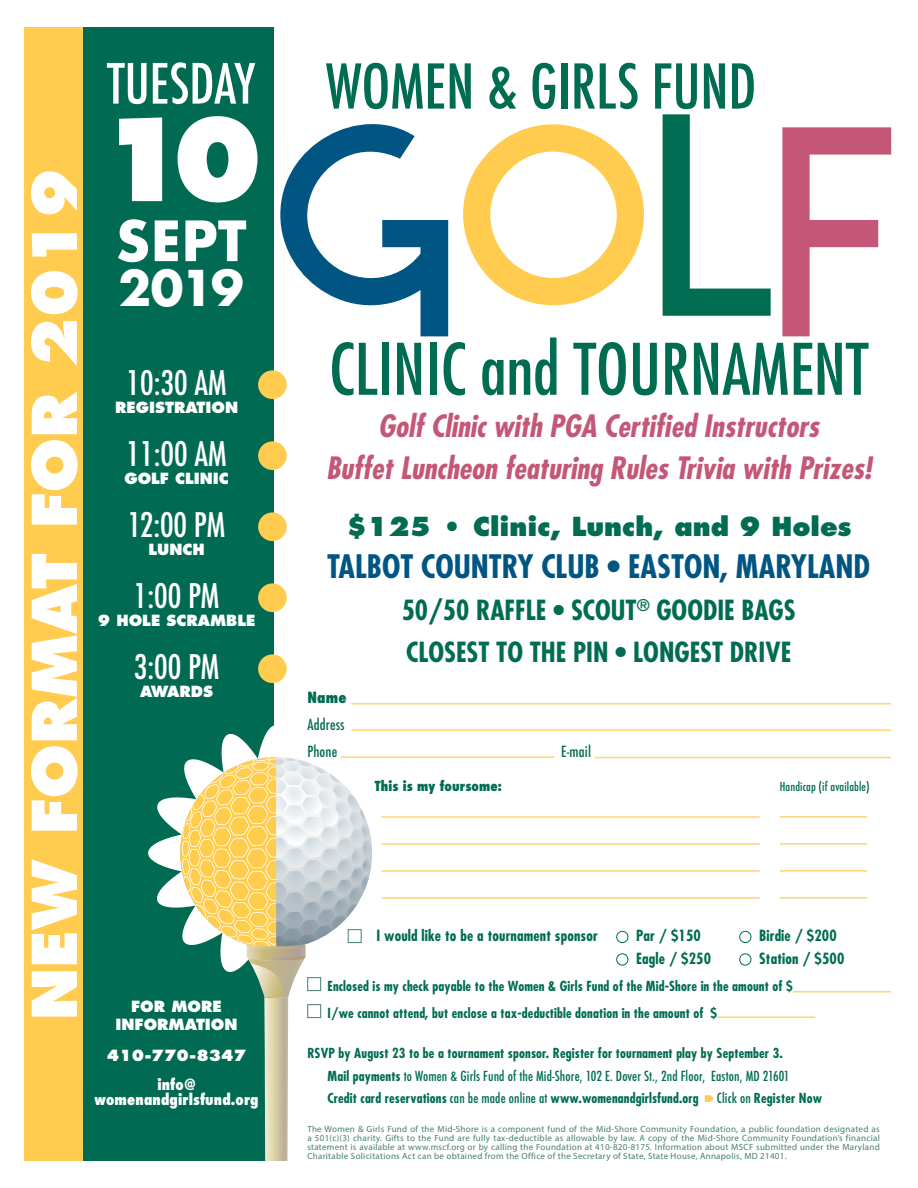
<style>
.page{position:relative;width:918px;height:1188px;background:#fff}
.page>*{position:absolute;margin:0;border:0;box-sizing:border-box;transform-origin:0 0}
.t1{font:800 111px "Futura";color:#fff}
.t2{font:condensed 69px "Futura";color:#006c52}
.t3{font:800 60px "Futura";color:#fff}
.t4{font:500 condensed 60px "Futura";color:#006c52}
.t5{font:500 condensed 54px "Futura";color:#fff}
.t6{font:700 54px "Futura";color:#fff}
.t7{font:700 48px "Futura";color:#fff}
.t8{font:condensed 33px "Futura";color:#fff}
.t9{font:700 condensed 31.5px "Futura";color:#005582}
.t10{font:italic 700 condensed 30px/42px "Futura";color:#c45778;text-align:center}
.t11{font:700 condensed 27px/42px "Futura";color:#006c52}
.t12{font:800 25.5px "Futura";color:#006c52}
.t13{font:800 15px/18px "Futura";color:#fff;text-align:center}
.t14{font:700 condensed 15px "Futura";letter-spacing:.01em;color:#006c52}
.t15{font:800 condensed 15px/15px "Futura";letter-spacing:.01em;color:#fff;text-align:center}
.t16{font:500 condensed 15px/27px "Futura";letter-spacing:.01em;color:#006c52}
.t17{font:800 condensed 15px "Futura";color:#006c52}
.t18{font:700 condensed 13.5px/22.5px "Futura";letter-spacing:.01em;color:#006c52}
.t19{font:800 condensed 13.5px "Futura";letter-spacing:.01em;color:#006c52}
.t20{font:500 condensed 12px "Futura";letter-spacing:.01em;color:#006c52}
.t21{font:9px/9px "Myriad Pro";letter-spacing:.03em;color:#477f6a;text-align:justify}
.s1{font-weight:500}
</style>
<div class="page">
<div style="left:82px;top:27px;width:192px;height:1134px;background:#006b52"></div>
<svg style="left:148px;top:725px;width:223px;height:436px"></svg>
<div style="left:24px;top:27px;width:58px;height:1134px;background:#ffcc4f"></div>
<svg style="left:280px;top:124px;width:168px;height:212px"></svg>
<svg style="left:431px;top:124px;width:213px;height:181px"></svg>
<svg style="left:663px;top:114px;width:108px;height:202px"></svg>
<svg style="left:782px;top:127px;width:109px;height:209px"></svg>
<div style="left:258px;top:370px;width:29px;height:29px;background:#ffcc4f;border-radius:50%"></div>
<div style="left:258px;top:441px;width:29px;height:29px;background:#ffcc4f;border-radius:50%"></div>
<div style="left:258px;top:512px;width:29px;height:29px;background:#ffcc4f;border-radius:50%"></div>
<div style="left:258px;top:583px;width:29px;height:29px;background:#ffcc4f;border-radius:50%"></div>
<div style="left:258px;top:654px;width:29px;height:29px;background:#ffcc4f;border-radius:50%"></div>
<hr style="left:351px;top:703px;width:540px;height:1px;background:#ffd575">
<hr style="left:351px;top:729px;width:540px;height:2px;background:#ffd575">
<hr style="left:341px;top:756px;width:213px;height:2px;background:#ffd575">
<hr style="left:594px;top:757px;width:297px;height:1px;background:#ffd575">
<hr style="left:382px;top:816px;width:378px;height:2px;background:#ffd575">
<hr style="left:780px;top:816px;width:87px;height:2px;background:#ffd575">
<hr style="left:382px;top:843px;width:378px;height:2px;background:#ffd575">
<hr style="left:780px;top:843px;width:87px;height:2px;background:#ffd575">
<hr style="left:382px;top:870px;width:378px;height:2px;background:#ffd575">
<hr style="left:780px;top:870px;width:87px;height:2px;background:#ffd575">
<hr style="left:382px;top:897px;width:378px;height:2px;background:#ffd575">
<hr style="left:780px;top:897px;width:87px;height:2px;background:#ffd575">
<div style="left:348px;top:929px;width:14px;height:14px;border:1px solid #477f6a"></div>
<div style="left:616px;top:931px;width:12px;height:12px;border:1px solid #006c52;border-radius:50%"></div>
<div style="left:739px;top:931px;width:12px;height:12px;border:1px solid #006c52;border-radius:50%"></div>
<div style="left:616px;top:953px;width:12px;height:12px;border:1px solid #006c52;border-radius:50%"></div>
<div style="left:739px;top:953px;width:12px;height:12px;border:1px solid #006c52;border-radius:50%"></div>
<div style="left:307px;top:977px;width:14px;height:14px;border:1px solid #477f6a"></div>
<hr style="left:793px;top:991px;width:98px;height:1px;background:#ffd575">
<div style="left:307px;top:1004px;width:14px;height:14px;border:1px solid #477f6a"></div>
<hr style="left:717px;top:1016px;width:98px;height:2px;background:#ffd575">
<svg style="left:705px;top:1095px;width:9px;height:7px"></svg>
<h3 class="t3" style="left:18px;top:1020px;width:854px;rotate:-90deg">NEW FORMAT FOR 2019</h3>
<h3 class="t5" style="left:107px;top:49px;width:150px">TUESDAY</h3>
<h1 class="t1" style="left:98px;top:91px;width:167px">10</h1>
<h3 class="t6" style="left:116px;top:202px;width:133px">SEPT</h3>
<h3 class="t7" style="left:118px;top:253px;width:127px">2019</h3>
<h3 class="t8" style="left:127px;top:363px;width:101px">10:30 AM</h3>
<h3 class="t13" style="left:115px;top:399px;width:125px">REGISTRATION</h3>
<h3 class="t8" style="left:127px;top:434px;width:101px">11:00 AM</h3>
<h3 class="t13" style="left:124px;top:470px;width:106px">GOLF CLINIC</h3>
<h3 class="t8" style="left:128px;top:505px;width:99px">12:00 PM</h3>
<h3 class="t13" style="left:149px;top:541px;width:58px">LUNCH</h3>
<h3 class="t8" style="left:134px;top:576px;width:87px">1:00 PM</h3>
<h3 class="t13" style="left:98px;top:612px;width:159px">9 HOLE SCRAMBLE</h3>
<h3 class="t8" style="left:134px;top:647px;width:87px">3:00 PM</h3>
<h3 class="t13" style="left:140px;top:683px;width:75px">AWARDS</h3>
<h3 class="t13" style="left:116px;top:997px;width:124px">FOR MORE<br>INFORMATION</h3>
<h3 class="t13" style="left:107px;top:1047px;width:141px">410-770-8347</h3>
<h3 class="t15" style="left:95px;top:1077px;width:165px">info@ womenandgirlsfund.org</h3>
<h3 class="t4" style="left:326px;top:48px;width:432px">WOMEN &amp; GIRLS FUND</h3>
<h2 class="t2" style="left:329px;top:328px;width:541px">CLINIC and TOURNAMENT</h2>
<h3 class="t10" style="left:326px;top:405px;width:547px">Golf Clinic with PGA Certified Instructors<br>Buffet Luncheon featuring Rules Trivia with Prizes!</h3>
<h3 class="t12" style="left:346px;top:511px;width:507px">$125 • Clinic, Lunch, and 9 Holes</h3>
<h3 class="t9" style="left:327px;top:547px;width:544px">TALBOT COUNTRY CLUB • EASTON, MARYLAND</h3>
<h3 class="t11" style="left:402px;top:590px;width:396px">50/50 RAFFLE • SCOUT<sup>®</sup> GOODIE BAGS<br>CLOSEST TO THE PIN • LONGEST DRIVE</h3>
<h3 class="t17" style="left:307px;top:687px;width:41px">Name</h3>
<h3 class="t16" style="left:307px;top:711px;width:39px">Address<br>Phone</h3>
<h3 class="t16" style="left:561px;top:738px;width:31px">E-mail</h3>
<h3 class="t19" style="left:375px;top:777px;width:129px">This is my foursome:</h3>
<h3 class="t20" style="left:780px;top:779px;width:91px">Handicap (if available)</h3>
<h3 class="t14" style="left:376px;top:927px;width:223px">I would like to be a tournament sponsor</h3>
<h3 class="t14" style="left:636px;top:927px;width:66px">Par / $150</h3>
<h3 class="t14" style="left:759px;top:927px;width:79px">Birdie / $200</h3>
<h3 class="t14" style="left:636px;top:949px;width:76px">Eagle / $250</h3>
<h3 class="t14" style="left:759px;top:949px;width:87px">Station / $500</h3>
<h3 class="t18" style="left:328px;top:973px;width:467px;line-height:27px">Enclosed is my check payable to the Women &amp; Girls Fund of the Mid-Shore in the amount of $<br>I/we cannot attend, but enclose a tax-deductible donation in the amount of $</h3>
<p class="t18" style="left:328px;top:1042px;width:463px;text-indent:-20px">RSVP by August 23 to be a tournament sponsor. Register for tournament play by September 3.<br>Mail payments <span class="s1">to Women &amp; Girls Fund of the Mid-Shore, 102 E. Dover St., 2nd Floor, Easton, MD 21601<br></span>Credit card reservations <span class="s1">can be made online at</span> www.womenandgirlsfund.org</p>
<h3 class="t18" style="left:717px;top:1087px;width:107px"><span class="s1">Click on</span> Register Now</h3>
<p class="t21" style="left:307px;top:1125px;width:574px">The Women &amp; Girls Fund of the Mid-Shore is a component fund of the Mid-Shore Community Foundation, a public foundation designated as a 501(c)(3) charity. Gifts to the Fund are fully tax-deductible as allowable by law. A copy of the Mid-Shore Community Foundation’s financial statement is available at www.mscf.org or by calling the Foundation at 410-820-8175. Information about MSCF submitted under the Maryland Charitable Solicitations Act can be obtained from the Office of the Secretary of State, State House, Annapolis, MD 21401.</p>
</div>
